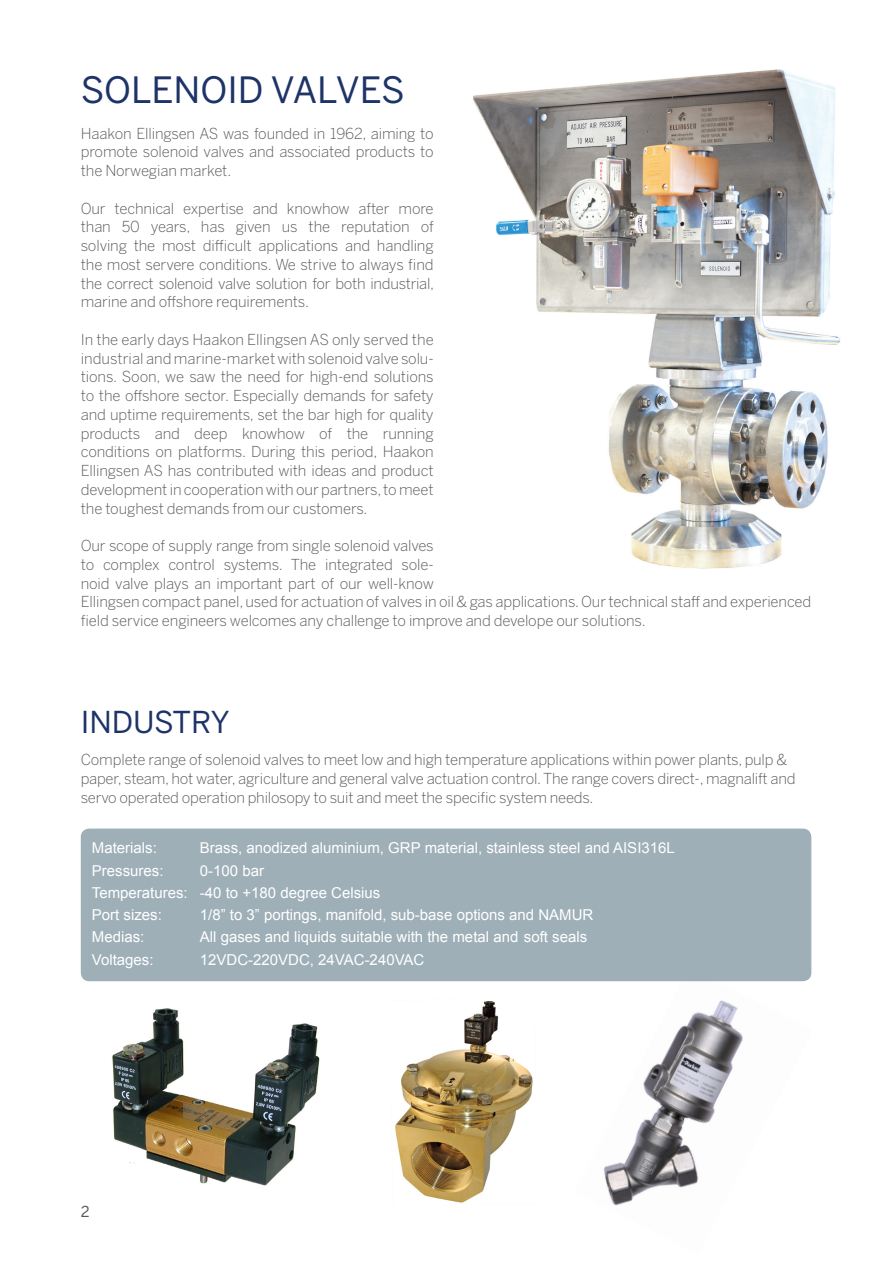
<style>
.page{position:relative;width:893px;height:1263px;background:#fff}
.page>*{position:absolute;margin:0;border:0;box-sizing:border-box;transform-origin:0 0}
.t1{font:36px "Benton Sans";color:#1e3468}
.t2{font:30px "Benton Sans";letter-spacing:-.01em;color:#1e3468}
.t3{font:300 15px/18.8px "Benton Sans";letter-spacing:-.015em;color:#58595b;text-align:justify}
.t4{font:15px "Arial";color:#fff}
.t5{font:15px "Benton Sans";color:#58595b}
</style>
<div class="page">
<img style="left:575px;top:967px;width:237px;height:239px">
<img style="left:473px;top:69px;width:367px;height:500px">
<div style="left:81px;top:828px;width:730px;height:153px;background:#9eafb8;border-radius:9px"></div>
<img style="left:395px;top:1001px;width:138px;height:202px">
<img style="left:112px;top:1008px;width:208px;height:178px">
<p class="t1" style="left:81px;top:69px;width:325px">SOLENOID VALVES</p>
<p class="t3" style="left:81px;top:124px;width:354px">Haakon Ellingsen AS was founded in 1962, aiming to promote solenoid valves and associated products to the Norwegian market.</p>
<p class="t3" style="left:81px;top:199px;width:355px">Our technical expertise and knowhow after more than 50 years, has given us the reputation of solving the most difficult applications and handling the most servere conditions. We strive to always find the correct solenoid valve solution for both industrial, marine and offshore requirements.</p>
<p class="t3" style="left:81px;top:330px;width:354px">In the early days Haakon Ellingsen AS only served the industrial and marine-market with solenoid valve solu&shy;tions. Soon, we saw the need for high-end solutions to the offshore sector. Especially demands for safety and uptime requirements, set the bar high for quality products and deep knowhow of the running conditions on platforms. During this period, Haakon Ellingsen AS has contributed with ideas and product development in cooperation with our partners, to meet the toughest demands from our customers.</p>
<p class="t3" style="left:81px;top:536px;width:732px;text-align:left">Our scope of supply range from single solenoid valves<br>to complex control systems. The integrated sole-<br>noid valve plays an important part of our well-know<br>Ellingsen compact panel, used for actuation of valves in oil &amp; gas applications. Our technical staff and experienced field service engineers welcomes any challenge to improve and develope our solutions.</p>
<p class="t2" style="left:81px;top:704px;width:150px">INDUSTRY</p>
<p class="t3" style="left:81px;top:750px;width:716px;text-align:left">Complete range of solenoid valves to meet low and high temperature applications within power plants, pulp &amp; paper, steam, hot water, agriculture and general valve actuation control. The range covers direct-, magnalift and servo operated operation philosopy to suit and meet the specific system needs.</p>
<p class="t4" style="left:92px;top:838px;width:67px">Materials:</p>
<p class="t4" style="left:200px;top:838px;width:476px">Brass, anodized aluminium, GRP material, stainless steel and AISI316L</p>
<p class="t4" style="left:92px;top:860px;width:73px">Pressures:</p>
<p class="t4" style="left:200px;top:860px;width:66px">0-100 bar</p>
<p class="t4" style="left:92px;top:882px;width:290px">Temperatures: -40 to +180 degree Celsius</p>
<p class="t4" style="left:92px;top:904px;width:72px">Port sizes:</p>
<p class="t4" style="left:200px;top:904px;width:395px">1/8” to 3” portings, manifold, sub-base options and NAMUR</p>
<p class="t4" style="left:92px;top:927px;width:54px">Medias:</p>
<p class="t4" style="left:200px;top:927px;width:389px">All gases and liquids suitable with the metal and soft seals</p>
<p class="t4" style="left:92px;top:949px;width:63px">Voltages:</p>
<p class="t4" style="left:200px;top:949px;width:226px">12VDC-220VDC, 24VAC-240VAC</p>
<p class="t5" style="left:81px;top:1203px;width:10px">2</p>
</div>
